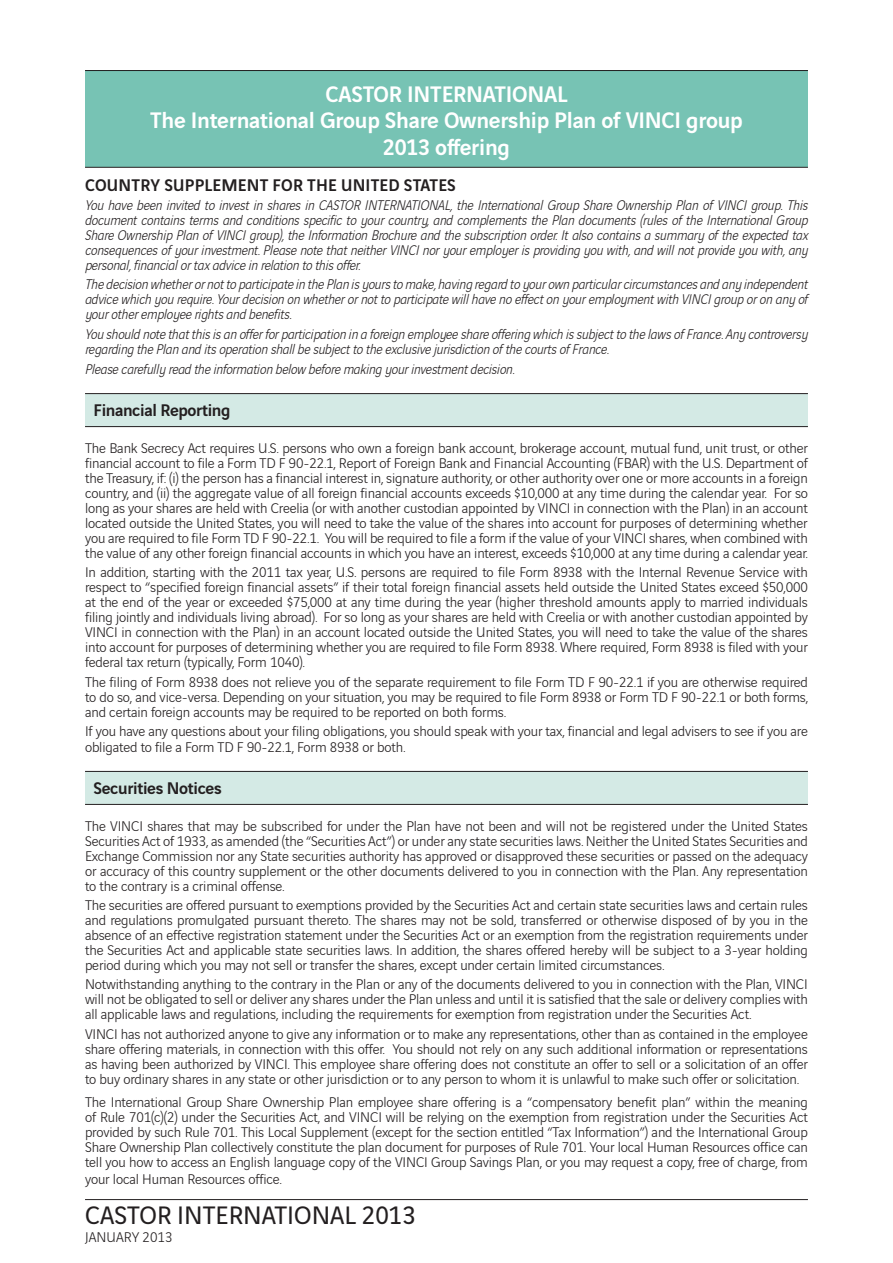
<style>
.page{position:relative;width:893px;height:1263px;background:#fff}
.page>*{position:absolute;margin:0;border:0;box-sizing:border-box;transform-origin:0 0}
.t1{font:27px "Vinci Sans";color:#231f20}
.t2{font:500 24px/26.4px "Vinci Sans";letter-spacing:-.01em;color:#fff;text-align:center}
.t3{font:500 18px "Vinci Sans";letter-spacing:.01em;color:#231f20}
.t4{font:500 18px "Vinci Sans";letter-spacing:-.02em;color:#231f20}
.t5{font:300 15px/15px "Vinci Sans";letter-spacing:-.01em;color:#231f20;text-align:justify}
.t6{font:italic 300 15px/15px "Vinci Sans";letter-spacing:-.01em;color:#231f20;text-align:justify}
</style>
<div class="page">
<hr style="left:85px;top:1199px;width:723px;height:1px;background:#231f20">
<div style="left:85px;top:71px;width:723px;height:96px;background:#77c3b4"></div>
<hr style="left:85px;top:70px;width:723px;height:1px;background:#231f20">
<hr style="left:85px;top:167px;width:723px;height:1px;background:#231f20">
<div style="left:85px;top:394px;width:723px;height:33px;background:#d4eae5"></div>
<hr style="left:85px;top:393px;width:723px;height:1px;background:#231f20">
<hr style="left:85px;top:426px;width:723px;height:1px;background:#231f20">
<div style="left:85px;top:771px;width:723px;height:33px;background:#d4eae5"></div>
<hr style="left:85px;top:771px;width:723px;height:1px;background:#231f20">
<hr style="left:85px;top:804px;width:723px;height:1px;background:#231f20">
<h2 class="t2" style="left:150px;top:78px;width:594px">CASTOR INTERNATIONAL<br>The International Group Share Ownership Plan of VINCI group<br>2013 offering</h2>
<p class="t3" style="left:85px;top:171px;width:372px">COUNTRY SUPPLEMENT FOR THE UNITED STATES</p>
<p class="t6" style="left:85px;top:197px;width:724px">You have been invited to invest in shares in CASTOR INTERNATIONAL, the International Group Share Ownership Plan of VINCI group. This document contains terms and conditions specific to your country, and complements the Plan documents (rules of the International Group Share Ownership Plan of VINCI group), the Information Brochure and the subscription order. It also contains a summary of the expected tax consequences of your investment. Please note that neither VINCI nor your employer is providing you with, and will not provide you with, any personal, financial or tax advice in relation to this offer.</p>
<p class="t6" style="left:85px;top:276px;width:724px">The decision whether or not to participate in the Plan is yours to make, having regard to your own particular circumstances and any independent advice which you require. Your decision on whether or not to participate will have no effect on your employment with VINCI group or on any of your other employee rights and benefits.</p>
<p class="t6" style="left:85px;top:325px;width:724px">You should note that this is an offer for participation in a foreign employee share offering which is subject to the laws of France. Any controversy regarding the Plan and its operation shall be subject to the exclusive jurisdiction of the courts of France.</p>
<p class="t6" style="left:85px;top:361px;width:431px">Please carefully read the information below before making your investment decision.</p>
<p class="t4" style="left:94px;top:396px;width:138px">Financial Reporting</p>
<p class="t5" style="left:85px;top:439px;width:724px">The Bank Secrecy Act requires U.S. persons who own a foreign bank account, brokerage account, mutual fund, unit trust, or other financial account to file a Form TD F 90-22.1, Report of Foreign Bank and Financial Accounting (FBAR) with the U.S. Department of the Treasury, if: (i) the person has a financial interest in, signature authority, or other authority over one or more accounts in a foreign country, and (ii) the aggregate value of all foreign financial accounts exceeds $10,000 at any time during the calendar year. For so long as your shares are held with Creelia (or with another custodian appointed by VINCI in connection with the Plan) in an account located outside the United States, you will need to take the value of the shares into account for purposes of determining whether you are required to file Form TD F 90-22.1. You will be required to file a form if the value of your VINCI shares, when combined with the value of any other foreign financial accounts in which you have an interest, exceeds $10,000 at any time during a calendar year.</p>
<p class="t5" style="left:85px;top:564px;width:724px">In addition, starting with the 2011 tax year, U.S. persons are required to file Form 8938 with the Internal Revenue Service with respect to “specified foreign financial assets” if their total foreign financial assets held outside the United States exceed $50,000 at the end of the year or exceeded $75,000 at any time during the year (higher threshold amounts apply to married individuals filing jointly and individuals living abroad). For so long as your shares are held with Creelia or with another custodian appointed by VINCI in connection with the Plan) in an account located outside the United States, you will need to take the value of the shares into account for purposes of determining whether you are required to file Form 8938. Where required, Form 8938 is filed with your federal tax return (typically, Form 1040).</p>
<p class="t5" style="left:85px;top:673px;width:724px">The filing of Form 8938 does not relieve you of the separate requirement to file Form TD F 90-22.1 if you are otherwise required to do so, and vice-versa. Depending on your situation, you may be required to file Form 8938 or Form TD F 90-22.1 or both forms, and certain foreign accounts may be required to be reported on both forms.</p>
<p class="t5" style="left:85px;top:721px;width:724px;line-height:16.5px">If you have any questions about your filing obligations, you should speak with your tax, financial and legal advisers to see if you are obligated to file a Form TD F 90-22.1, Form 8938 or both.</p>
<p class="t4" style="left:94px;top:774px;width:130px">Securities Notices</p>
<p class="t5" style="left:85px;top:817px;width:724px">The VINCI shares that may be subscribed for under the Plan have not been and will not be registered under the United States Securities Act of 1933, as amended (the “Securities Act”) or under any state securities laws. Neither the United States Securities and Exchange Commission nor any State securities authority has approved or disapproved these securities or passed on the adequacy or accuracy of this country supplement or the other documents delivered to you in connection with the Plan. Any representation to the contrary is a criminal offense.</p>
<p class="t5" style="left:85px;top:896px;width:724px">The securities are offered pursuant to exemptions provided by the Securities Act and certain state securities laws and certain rules and regulations promulgated pursuant thereto. The shares may not be sold, transferred or otherwise disposed of by you in the absence of an effective registration statement under the Securities Act or an exemption from the registration requirements under the Securities Act and applicable state securities laws. In addition, the shares offered hereby will be subject to a 3-year holding period during which you may not sell or transfer the shares, except under certain limited circumstances.</p>
<p class="t5" style="left:85px;top:976px;width:724px">Notwithstanding anything to the contrary in the Plan or any of the documents delivered to you in connection with the Plan, VINCI will not be obligated to sell or deliver any shares under the Plan unless and until it is satisfied that the sale or delivery complies with all applicable laws and regulations, including the requirements for exemption from registration under the Securities Act.</p>
<p class="t5" style="left:85px;top:1025px;width:724px">VINCI has not authorized anyone to give any information or to make any representations, other than as contained in the employee share offering materials, in connection with this offer. You should not rely on any such additional information or representations as having been authorized by VINCI. This employee share offering does not constitute an offer to sell or a solicitation of an offer to buy ordinary shares in any state or other jurisdiction or to any person to whom it is unlawful to make such offer or solicitation.</p>
<p class="t5" style="left:85px;top:1093px;width:724px">The International Group Share Ownership Plan employee share offering is a “compensatory benefit plan” within the meaning of Rule 701(c)(2) under the Securities Act, and VINCI will be relying on the exemption from registration under the Securities Act provided by such Rule 701. This Local Supplement (except for the section entitled “Tax Information”) and the International Group Share Ownership Plan collectively constitute the plan document for purposes of Rule 701. Your local Human Resources office can tell you how to access an English language copy of the VINCI Group Savings Plan, or you may request a copy, free of charge, from</p>
<p class="t5" style="left:85px;top:1170px;width:198px">your local Human Resources office.</p>
<h1 class="t1" style="left:85px;top:1195px;width:332px">CASTOR INTERNATIONAL 2013</h1>
<p class="t5" style="left:85px;top:1228px;width:89px">JANUARY 2013</p>
</div>
